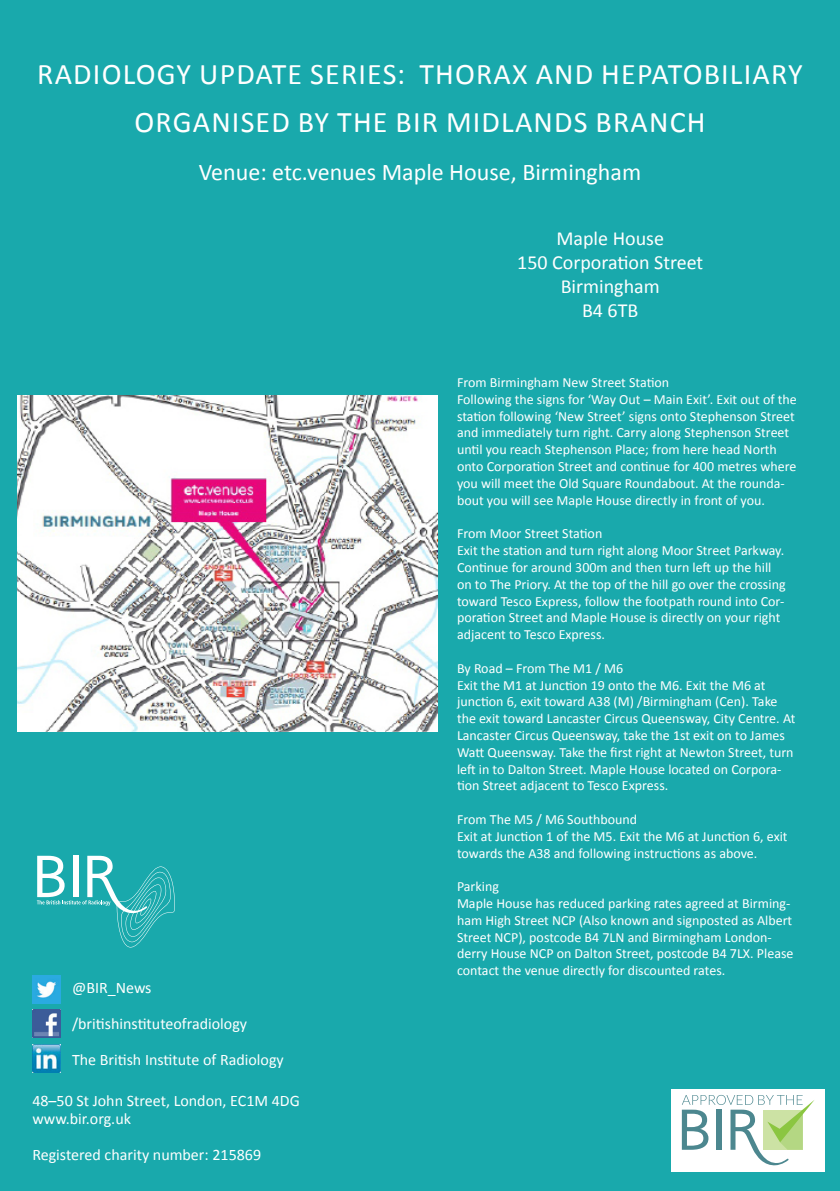
<style>
.page{position:relative;width:840px;height:1191px;background:#fff}
.page>*{position:absolute;margin:0;border:0;box-sizing:border-box;transform-origin:0 0}
.t1{font:30px "Calibri";letter-spacing:.04em;color:#fff}
.t2{font:24px "Calibri";color:#fff}
.t3{font:20px "Calibri";color:#fff}
.t4{font:16px "Calibri";color:#fff}
.t5{font:14px/16.8px "Calibri";color:#fff}
</style>
<div class="page">
<div style="left:0;top:0;width:839px;height:1191px;background:#19a9ac"></div>
<img style="left:32px;top:975px;width:29px;height:28px">
<img style="left:32px;top:1009px;width:29px;height:28px">
<img style="left:32px;top:1044px;width:29px;height:29px">
<div style="left:671px;top:1088px;width:153px;height:83px;background:#fff"></div>
<svg style="left:681px;top:1095px;width:133px;height:70px"></svg>
<img style="left:17px;top:396px;width:420px;height:335px">
<svg style="left:37px;top:855px;width:138px;height:93px"></svg>
<p class="t1" style="left:37px;top:55px;width:766px">RADIOLOGY UPDATE SERIES: THORAX AND HEPATOBILIARY</p>
<p class="t1" style="left:134px;top:103px;width:572px">ORGANISED BY THE BIR MIDLANDS BRANCH</p>
<p class="t2" style="left:199px;top:157px;width:444px">Venue: etc.venues Maple House, Birmingham</p>
<p class="t3" style="left:556px;top:225px;width:109px">Maple House</p>
<p class="t3" style="left:517px;top:249px;width:187px">150 Corporation Street</p>
<p class="t3" style="left:560px;top:273px;width:100px">Birmingham</p>
<p class="t3" style="left:581px;top:297px;width:58px">B4 6TB</p>
<p class="t4" style="left:72px;top:977px;width:81px">@BIR_News</p>
<p class="t4" style="left:72px;top:1013px;width:177px">/britishinstituteofradiology</p>
<p class="t4" style="left:72px;top:1049px;width:213px">The British Institute of Radiology</p>
<p class="t4" style="left:32px;top:1090px;width:269px">48–50 St John Street, London, EC1M 4DG</p>
<p class="t4" style="left:32px;top:1108px;width:100px">www.bir.org.uk</p>
<p class="t4" style="left:32px;top:1144px;width:230px">Registered charity number: 215869</p>
<p class="t5" style="left:457px;top:374px;width:213px">From Birmingham New Street Station</p>
<p class="t5" style="left:457px;top:391px;width:341px">Following the signs for ‘Way Out – Main Exit’. Exit out of the station following ‘New Street’ signs onto Stephenson Street and immediately turn right. Carry along Stephenson Street until you reach Stephenson Place; from here head North onto Corporation Street and continue for 400 metres where you will meet the Old Square Roundabout. At the rounda&shy;bout you will see Maple House directly in front of you.</p>
<p class="t5" style="left:457px;top:525px;width:147px">From Moor Street Station</p>
<p class="t5" style="left:457px;top:542px;width:330px">Exit the station and turn right along Moor Street Parkway.<br>Continue for around 300m and then turn left up the hill on to The Priory. At the top of the hill go over the crossing toward Tesco Express, follow the footpath round into Cor&shy;poration Street and Maple House is directly on your right adjacent to Tesco Express.</p>
<p class="t5" style="left:457px;top:660px;width:168px">By Road – From The M1 / M6</p>
<p class="t5" style="left:457px;top:676px;width:340px">Exit the M1 at Junction 19 onto the M6. Exit the M6 at junction 6, exit toward A38 (M) /Birmingham (Cen). Take the exit toward Lancaster Circus Queensway, City Centre. At Lancaster Circus Queensway, take the 1st exit on to James Watt Queensway. Take the first right at Newton Street, turn left in to Dalton Street. Maple House located on Corpora&shy;tion Street adjacent to Tesco Express.</p>
<p class="t5" style="left:457px;top:811px;width:182px">From The M5 / M6 Southbound</p>
<p class="t5" style="left:457px;top:828px;width:332px">Exit at Junction 1 of the M5. Exit the M6 at Junction 6, exit towards the A38 and following instructions as above.</p>
<p class="t5" style="left:457px;top:878px;width:44px">Parking</p>
<p class="t5" style="left:457px;top:895px;width:338px">Maple House has reduced parking rates agreed at Birming&shy;ham High Street NCP (Also known and signposted as Albert Street NCP), postcode B4 7LN and Birmingham London&shy;derry House NCP on Dalton Street, postcode B4 7LX. Please contact the venue directly for discounted rates.</p>
</div>
